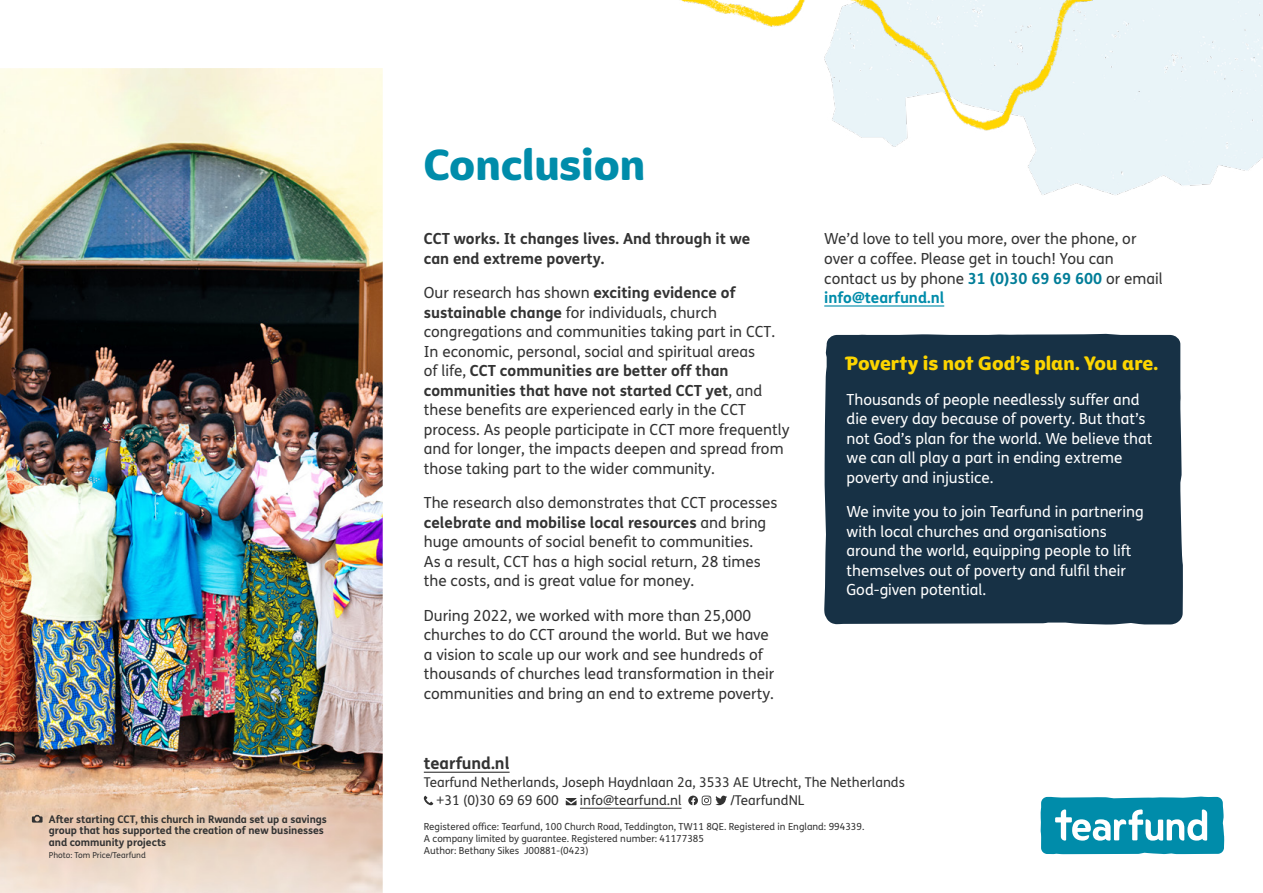
<style>
.page{position:relative;width:1263px;height:893px;background:#fff}
.page>*{position:absolute;margin:0;border:0;box-sizing:border-box;transform-origin:0 0}
.Heading_1{font:42px "Tearfund Sans";color:#008caa}
.Body_10_2pt_Bold{font:18.75px "Tearfund Sans";color:#fcd500}
.t1{font:700 16.5px "FS Me";color:#333}
.Body_10_2pt{font:15.3px/19.5px "FS Me";color:#333}
.Body_10_2pt-2{font:15.3px/19.5px "FS Me";color:#fff}
.Body_10_2pt-3{font:700 15.3px/19.5px "FS Me";color:#333}
.t2{font:13.5px/18px "FS Me";color:#333}
.t3{font:700 10.5px/11.2px "FS Me";letter-spacing:-.005em;color:#333}
.t4{font:9.75px/12px "FS Me";color:#333}
.t5{font:8.25px "FS Me";color:#333}
.s1{font-weight:700}
.s2{font-weight:700;color:#007d98}
.s3{font-weight:700;color:#008caa}
</style>
<div class="page">
<img style="left:0;top:68px;width:383px;height:825px">
<img style="left:1028px;top:0;width:235px;height:195px">
<img style="left:680px;top:0;width:452px;height:149px">
<hr style="left:824px;top:305px;width:120px;height:2px;background:#008caa">
<div style="left:824px;top:334px;width:359px;height:291px;background:#173145"></div>
<hr style="left:424px;top:772px;width:86px;height:1px;background:#333">
<hr style="left:580px;top:808px;width:101px;height:1px;background:#333">
<svg style="left:424px;top:796px;width:9px;height:9px"></svg>
<svg style="left:566px;top:798px;width:10px;height:7px"></svg>
<svg style="left:688px;top:796px;width:39px;height:9px"></svg>
<svg style="left:1040px;top:797px;width:184px;height:57px"></svg>
<svg style="left:32px;top:815px;width:11px;height:8px"></svg>
<p class="t3" style="left:49px;top:813px;width:279px">After starting CCT, this church in Rwanda set up a savings group that has supported the creation of new businesses</p>
<p class="t3" style="left:49px;top:837px;width:119px">and community projects</p>
<p class="t5" style="left:49px;top:850px;width:98px">Photo: Tom Price/Tearfund</p>
<h1 class="Heading_1" style="left:424px;top:127px;width:223px">Conclusion</h1>
<p class="Body_10_2pt-3" style="left:424px;top:229px;width:328px">CCT works. It changes lives. And through it we can end extreme poverty.</p>
<p class="Body_10_2pt" style="left:424px;top:283px;width:367px">Our research has shown <span class="s1">exciting evidence of sustainable change</span> for individuals, church congregations and communities taking part in CCT.<br>In economic, personal, social and spiritual areas<br>of life, <span class="s1">CCT communities are better off than communities that have not started CCT yet</span>, and these benefits are experienced early in the CCT process. As people participate in CCT more frequently and for longer, the impacts deepen and spread from those taking part to the wider community.</p>
<p class="Body_10_2pt" style="left:424px;top:493px;width:355px">The research also demonstrates that CCT processes <span class="s1">celebrate and mobilise local resources</span> and bring huge amounts of social benefit to communities.<br>As a result, CCT has a high social return, 28 times the costs, and is great value for money.</p>
<p class="Body_10_2pt" style="left:424px;top:605px;width:352px">During 2022, we worked with more than 25,000 churches to do CCT around the world. But we have a vision to scale up our work and see hundreds of thousands of churches lead transformation in their communities and bring an end to extreme poverty.</p>
<p class="Body_10_2pt" style="left:824px;top:229px;width:340px">We’d love to tell you more, over the phone, or over a coffee. Please get in touch! You can contact us by phone <span class="s2">31 (0)30 69 69 600</span> or email <span class="s3">info@tearfund.nl</span></p>
<p class="Body_10_2pt_Bold" style="left:846px;top:346px;width:313px">Poverty is not God’s plan. You are.</p>
<p class="Body_10_2pt-2" style="left:846px;top:389px;width:307px">Thousands of people needlessly suffer and die every day because of poverty. But that’s not God’s plan for the world. We believe that we can all play a part in ending extreme poverty and injustice.</p>
<p class="Body_10_2pt-2" style="left:846px;top:502px;width:299px">We invite you to join Tearfund in partnering with local churches and organisations around the world, equipping people to lift themselves out of poverty and fulfil their God-given potential.</p>
<p class="t1" style="left:424px;top:751px;width:87px">tearfund.nl</p>
<p class="t2" style="left:437px;top:773px;width:470px;text-indent:-13px">Tearfund Netherlands, Joseph Haydnlaan 2a, 3533 AE Utrecht, The Netherlands +31 (0)30 69 69 600</p>
<p class="t2" style="left:580px;top:791px;width:103px">info@tearfund.nl</p>
<p class="t2" style="left:730px;top:791px;width:76px">/TearfundNL</p>
<p class="t4" style="left:424px;top:821px;width:442px">Registered office: Tearfund, 100 Church Road, Teddington, TW11 8QE. Registered in England: 994339.<br>A company limited by guarantee. Registered number: 41177385<br>Author: Bethany Sikes J00881-(0423)</p>
</div>
